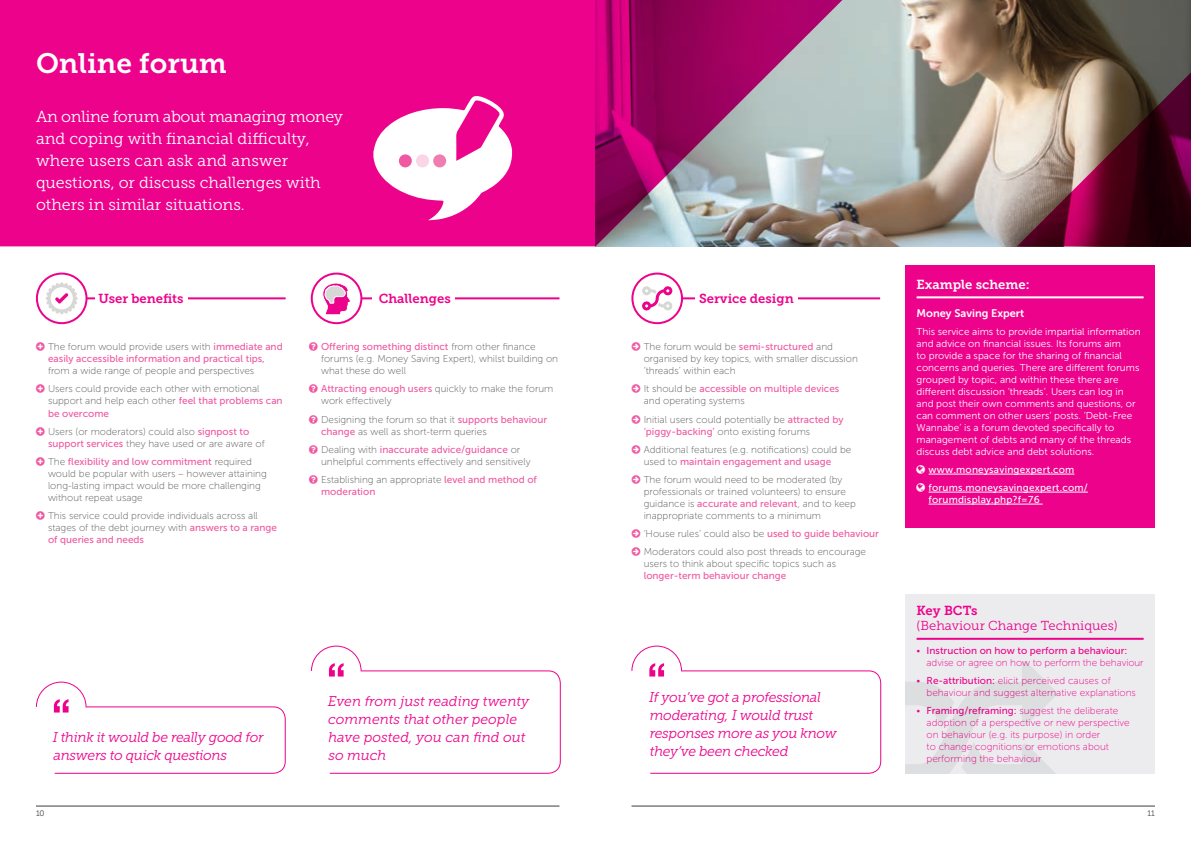
<style>
.page{position:relative;width:1191px;height:842px;background:#fff}
.page>*{position:absolute;margin:0;border:0;box-sizing:border-box;transform-origin:0 0}
.t1{font:28px "Museo Slab 700";color:#fff}
.h2a{font:16px/22px "Museo Slab 300";color:#fff}
.quote{font:italic 14px/18px "Museo Slab 300";letter-spacing:-.02em;color:#ed028c}
.quote-2{font:italic 14px/18px "Museo Slab 300";color:#ed028c}
.t2{font:13px "Museo Slab 700";color:#ed028c}
.Key_bct{font:13px/15px "Museo Slab 300";color:#ed028c}
.H5_-_White_-_Peer_co{font:13px "Museo Slab 700";color:#fff}
.project_title_-_11pt{font:11px "Museo Sans 700";color:#fff}
.t3{font:10px/12px "Museo Sans 100";color:#57585a}
.Example_scheme_-_11p{font:10px/12px "Museo Sans 300";color:#fff}
.t4{font:10px/12px "Museo Sans 100";color:#ed028c}
.t5{font:10px/12px "Museo Sans 500";letter-spacing:.02em;color:#fff}
.t6{font:10px/12px "Museo Sans 500";color:#ef59a1}
.Page_number___rule{font:8px "Museo Sans 300";color:#3e3e3f}
.s1{color:#ef59a1}
.s2{font-family:"Museo Sans 500";color:#ef59a1}
.s3{font-family:"Museo Sans 100";color:#57585a}
.s4{font-family:"Museo Slab 700"}
.s5{font-family:"Museo Sans 500"}
</style>
<div class="page">
<hr style="left:631px;top:806px;width:524px;height:1px;background:#3e3e3f">
<hr style="left:36px;top:806px;width:523px;height:1px;background:#3e3e3f">
<svg style="left:35px;top:681px;width:251px;height:93px"></svg>
<div style="left:905px;top:594px;width:250px;height:180px;background:#ececee"></div>
<hr style="left:916px;top:638px;width:227px;height:2px;background:#ed028c">
<svg style="left:905px;top:661px;width:151px;height:113px"></svg>
<div style="left:905px;top:265px;width:250px;height:263px;background:#ed028c"></div>
<hr style="left:916px;top:296px;width:227px;height:2px;background:#fff">
<hr style="left:928px;top:474px;width:146px;height:1px;background:#fff">
<hr style="left:928px;top:492px;width:160px;height:1px;background:#fff">
<hr style="left:928px;top:504px;width:114px;height:1px;background:#fff">
<hr style="left:339px;top:297px;width:220px;height:2px;background:#ed028c">
<div style="left:312px;top:274px;width:49px;height:49px;background:#fff;border-radius:50%"></div>
<div style="left:311px;top:273px;width:51px;height:51px;border:2px solid #ed028c;border-radius:50%"></div>
<svg style="left:322px;top:283px;width:29px;height:32px"></svg>
<svg style="left:631px;top:645px;width:250px;height:129px"></svg>
<svg style="left:311px;top:645px;width:250px;height:129px"></svg>
<hr style="left:58px;top:297px;width:228px;height:2px;background:#ed028c">
<svg style="left:37px;top:274px;width:50px;height:49px"></svg>
<div style="left:36px;top:273px;width:52px;height:51px;border:2px solid #ed028c;border-radius:50%"></div>
<svg style="left:46px;top:282px;width:32px;height:32px"></svg>
<img style="left:850px;top:0;width:341px;height:246px">
<svg style="left:0;top:0;width:850px;height:246px;background:#d5208b"></svg>
<svg style="left:1017px;top:64px;width:174px;height:182px;background:#764a4f"></svg>
<svg style="left:373px;top:96px;width:139px;height:124px"></svg>
<hr style="left:657px;top:297px;width:223px;height:2px;background:#ed028c">
<div style="left:632px;top:274px;width:50px;height:49px;background:#fff;border-radius:50%"></div>
<div style="left:631px;top:273px;width:52px;height:51px;border:2px solid #ed028c;border-radius:50%"></div>
<svg style="left:642px;top:286px;width:31px;height:25px"></svg>
<div style="left:695px;top:293px;width:103px;height:9px;background:#fff"></div>
<div style="left:372px;top:293px;width:83px;height:9px;background:#fff"></div>
<div style="left:95px;top:293px;width:93px;height:9px;background:#fff"></div>
<p class="t1" style="left:36px;top:47px;width:192px">Online forum</p>
<p class="h2a" style="left:36px;top:106px;width:308px">An online forum about managing money and coping with financial difficulty, where users can ask and answer questions, or discuss challenges with others in similar situations.</p>
<p class="t2" style="left:99px;top:291px;width:86px">User benefits</p>
<p class="t2" style="left:379px;top:291px;width:73px">Challenges</p>
<p class="t2" style="left:699px;top:291px;width:96px">Service design</p>
<p class="t3" style="left:48px;top:341px;width:236px;text-indent:-12px"><span class="s1">●</span> The forum would provide users with <span class="s2">immediate and easily accessible information and practical tips, </span>from a wide range of people and perspectives</p>
<p class="t3" style="left:48px;top:383px;width:236px;text-indent:-12px"><span class="s1">●</span> Users could provide each other with emotional support and help each other <span class="s2">feel that problems can be overcome</span></p>
<p class="t3" style="left:48px;top:425px;width:218px;text-indent:-12px"><span class="s1">●</span> Users (or moderators) could also <span class="s2">signpost to support services</span> they have used or are aware of</p>
<p class="t3" style="left:48px;top:455px;width:220px;text-indent:-12px"><span class="s1">●</span> The <span class="s2">flexibility and low commitment</span> required would be popular with users – however attaining long‑lasting impact would be more challenging without repeat usage</p>
<p class="t3" style="left:48px;top:509px;width:230px;text-indent:-12px"><span class="s1">●</span> This service could provide individuals across all stages of the debt journey with <span class="s2">answers to a range of queries and needs</span></p>
<p class="t3" style="left:321px;top:341px;width:238px"><span class="s2">Offering something distinct</span> from other finance forums (e.g. Money Saving Expert), whilst building on what these do well</p>
<p class="t3" style="left:321px;top:383px;width:234px"><span class="s2">Attracting enough users</span> quickly to make the forum work effectively</p>
<p class="t3" style="left:321px;top:413px;width:228px">Designing the forum so that it <span class="s2">supports behaviour change</span> as well as short‑term queries</p>
<p class="t3" style="left:321px;top:443px;width:211px">Dealing with <span class="s2">inaccurate advice/guidance</span> or unhelpful comments effectively and sensitively</p>
<p class="t6" style="left:321px;top:473px;width:217px"><span class="s3">Establishing an appropriate</span> level and method of moderation</p>
<p class="quote" style="left:53px;top:728px;width:212px">I think it would be really good for answers to quick questions</p>
<p class="quote-2" style="left:328px;top:692px;width:203px">Even from just reading twenty comments that other people have posted, you can find out so much</p>
<p class="t3" style="left:643px;top:341px;width:216px">The forum would be <span class="s2">semi‑structured</span> and organised by key topics, with smaller discussion ‘threads’ within each</p>
<p class="t3" style="left:643px;top:383px;width:197px">It should be <span class="s2">accessible on multiple devices </span>and operating systems</p>
<p class="t3" style="left:643px;top:413px;width:201px">Initial users could potentially be <span class="s2">attracted by ‘piggy‑backing’</span> onto existing forums</p>
<p class="t3" style="left:643px;top:443px;width:209px">Additional features (e.g. notifications) could be used to <span class="s2">maintain engagement and usage</span></p>
<p class="t3" style="left:643px;top:473px;width:214px">The forum would need to be moderated (by professionals or trained volunteers) to ensure guidance is <span class="s2">accurate and relevant</span>, and to keep inappropriate comments to a minimum</p>
<p class="t3" style="left:643px;top:527px;width:237px">‘House rules’ could also be <span class="s2">used to guide behaviour</span></p>
<p class="t3" style="left:643px;top:545px;width:224px">Moderators could also post threads to encourage users to think about specific topics such as <span class="s2">longer‑term behaviour change</span></p>
<p class="quote" style="left:649px;top:688px;width:189px">If you’ve got a professional moderating, I would trust responses more as you know they’ve been checked</p>
<p class="H5_-_White_-_Peer_co" style="left:916px;top:277px;width:114px">Example scheme:</p>
<p class="project_title_-_11pt" style="left:916px;top:307px;width:109px">Money Saving Expert</p>
<p class="Example_scheme_-_11p" style="left:916px;top:326px;width:226px">This service aims to provide impartial information and advice on financial issues. Its forums aim<br>to provide a space for the sharing of financial concerns and queries. There are different forums grouped by topic, and within these there are different discussion ‘threads’. Users can log in and post their own comments and questions, or can comment on other users’ posts. ‘Debt‑Free Wannabe’ is a forum devoted specifically to management of debts and many of the threads discuss debt advice and debt solutions.</p>
<p class="t5" style="left:928px;top:464px;width:147px">www.moneysavingexpert.com</p>
<p class="t5" style="left:928px;top:482px;width:161px">forums.moneysavingexpert.com/ forumdisplay.php?f=76</p>
<p class="Key_bct" style="left:916px;top:603px;width:203px"><span class="s4">Key BCTs<br></span>(Behaviour Change Techniques)</p>
<p class="t4" style="left:926px;top:645px;width:218px;text-indent:-10px">• <span class="s5">Instruction on how to perform a behaviour: </span>advise or agree on how to perform the behaviour</p>
<p class="t4" style="left:926px;top:675px;width:211px;text-indent:-10px">• <span class="s5">Re‑attribution:</span> elicit perceived causes of behaviour and suggest alternative explanations</p>
<p class="t4" style="left:926px;top:705px;width:205px;text-indent:-10px">• <span class="s5">Framing/reframing:</span> suggest the deliberate adoption of a perspective or new perspective on behaviour (e.g. its purpose) in order<br>to change cognitions or emotions about performing the behaviour</p>
<p class="Page_number___rule" style="left:36px;top:809px;width:10px">10</p>
<p class="Page_number___rule" style="left:1147px;top:809px;width:9px">11</p>
</div>
